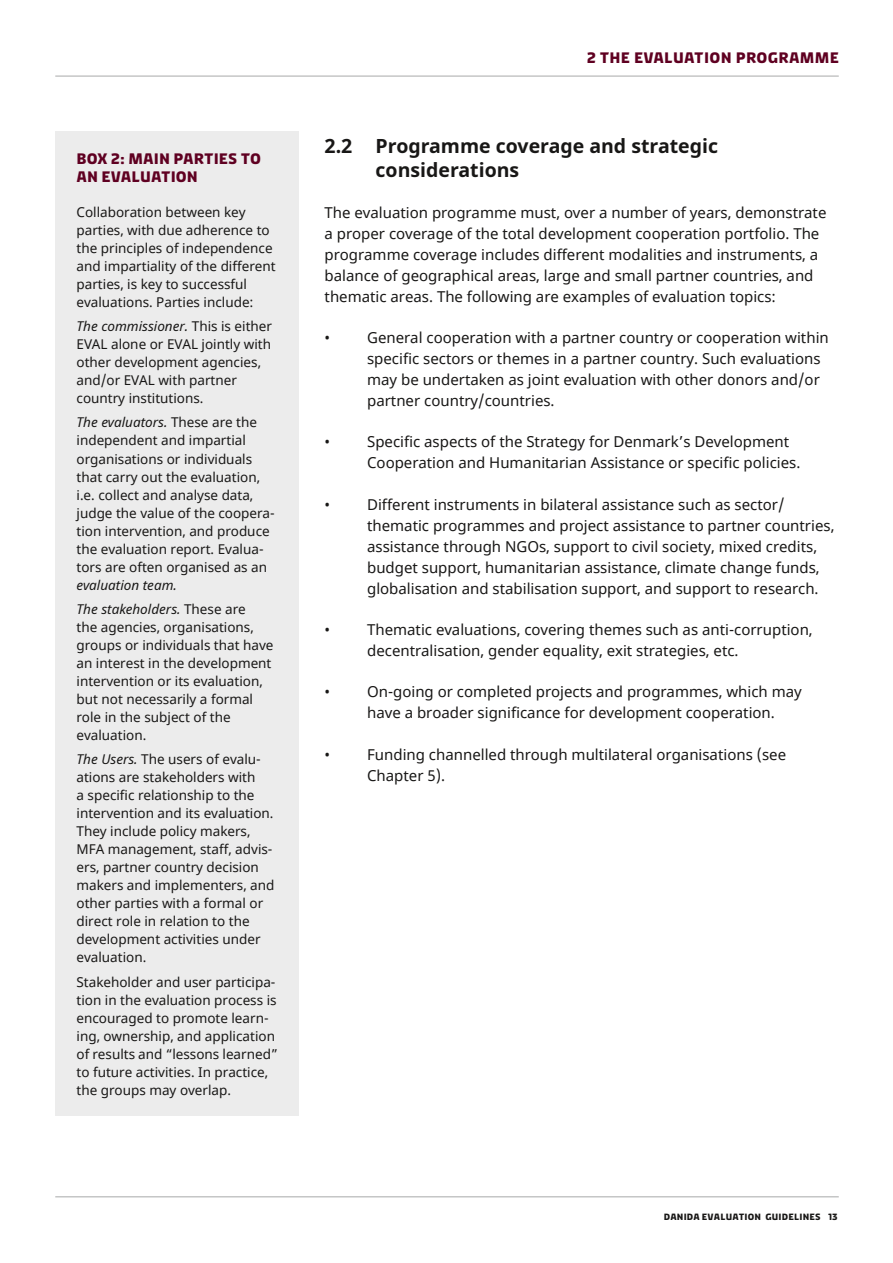
<style>
.page{position:relative;width:893px;height:1263px;background:#fff}
.page>*{position:absolute;margin:0;border:0;box-sizing:border-box;transform-origin:0 0}
.t1{font:700 19.5px/24px "Noto Sans";color:#181716}
.Body_Noto_serif{font:15px/21px "Noto Sans";color:#181716}
.Boks_RU_m_TOC{font:700 15px/18px "Diplomacy";color:#5f0021}
.Trompet{font:700 15px "Diplomacy";letter-spacing:.02em;color:#5f0021}
.Table_text{font:13.5px/18px "Noto Sans";color:#181716}
.t2{font:700 9px "Diplomacy";letter-spacing:.02em;color:#181716}
.s1{font-style:italic}
</style>
<div class="page">
<hr style="left:55px;top:75px;width:784px;height:2px;background:#c5c6c6">
<hr style="left:55px;top:1196px;width:784px;height:1px;background:#c5c6c6">
<div style="left:55px;top:132px;width:244px;height:984px;background:#ececec"></div>
<p class="Boks_RU_m_TOC" style="left:77px;top:149px;width:186px">BOX 2: MAIN PARTIES TO<br>AN EVALUATION</p>
<p class="Table_text" style="left:77px;top:203px;width:201px">Collaboration between key parties, with due adherence to the principles of independence and impartiality of the different parties, is key to successful evaluations. Parties include:</p>
<p class="Table_text" style="left:77px;top:318px;width:197px"><span class="s1">The commissioner.</span> This is either<br>EVAL alone or EVAL jointly with other development agencies, and/or EVAL with partner country institutions.</p>
<p class="Table_text" style="left:77px;top:414px;width:200px"><span class="s1">The evaluators.</span> These are the independent and impartial organisations or individuals that carry out the evaluation, i.e. collect and analyse data, judge the value of the coopera&shy;tion intervention, and produce the evaluation report. Evalua&shy;tors are often organised as an <span class="s1">evaluation team.</span></p>
<p class="Table_text" style="left:77px;top:600px;width:198px"><span class="s1">The stakeholders.</span> These are<br>the agencies, organisations, groups or individuals that have an interest in the development intervention or its evaluation, but not necessarily a formal role in the subject of the evaluation.</p>
<p class="Table_text" style="left:77px;top:751px;width:199px"><span class="s1">The Users.</span> The users of evalu&shy;ations are stakeholders with<br>a specific relationship to the intervention and its evaluation.<br>They include policy makers,<br>MFA management, staff, advis&shy;ers, partner country decision makers and implementers, and other parties with a formal or direct role in relation to the development activities under evaluation.</p>
<p class="Table_text" style="left:77px;top:973px;width:203px">Stakeholder and user participa&shy;tion in the evaluation process is encouraged to promote learn&shy;ing, ownership, and application of results and “lessons learned” to future activities. In practice, the groups may overlap.</p>
<p class="Trompet" style="left:587px;top:48px;width:254px">2 THE EVALUATION PROGRAMME</p>
<p class="t1" style="left:376px;top:134px;width:344px;text-indent:-51px">2.2 Programme coverage and strategic considerations</p>
<p class="Body_Noto_serif" style="left:325px;top:202px;width:503px">The evaluation programme must, over a number of years, demonstrate a proper coverage of the total development cooperation portfolio. The programme coverage includes different modalities and instruments, a balance of geographical areas, large and small partner countries, and thematic areas. The following are examples of evaluation topics:</p>
<p class="Body_Noto_serif" style="left:325px;top:328px;width:7px">•</p>
<p class="Body_Noto_serif" style="left:367px;top:328px;width:463px">General cooperation with a partner country or cooperation within specific sectors or themes in a partner country. Such evaluations may be undertaken as joint evaluation with other donors and/or partner country/countries.</p>
<p class="Body_Noto_serif" style="left:325px;top:432px;width:7px">•</p>
<p class="Body_Noto_serif" style="left:367px;top:432px;width:435px">Specific aspects of the Strategy for Denmark’s Development<br>Cooperation and Humanitarian Assistance or specific policies.</p>
<p class="Body_Noto_serif" style="left:325px;top:494px;width:7px">•</p>
<p class="Body_Noto_serif" style="left:367px;top:494px;width:469px">Different instruments in bilateral assistance such as sector/ thematic programmes and project assistance to partner countries, assistance through NGOs, support to civil society, mixed credits, budget support, humanitarian assistance, climate change funds, globalisation and stabilisation support, and support to research.</p>
<p class="Body_Noto_serif" style="left:325px;top:619px;width:7px">•</p>
<p class="Body_Noto_serif" style="left:367px;top:619px;width:447px">Thematic evaluations, covering themes such as anti-corruption, decentralisation, gender equality, exit strategies, etc.</p>
<p class="Body_Noto_serif" style="left:325px;top:682px;width:7px">•</p>
<p class="Body_Noto_serif" style="left:367px;top:682px;width:436px">On-going or completed projects and programmes, which may have a broader significance for development cooperation.</p>
<p class="Body_Noto_serif" style="left:325px;top:744px;width:7px">•</p>
<p class="Body_Noto_serif" style="left:367px;top:744px;width:421px">Funding channelled through multilateral organisations (see<br>Chapter 5).</p>
<p class="t2" style="left:664px;top:1211px;width:175px">DANIDA EVALUATION GUIDELINES 13</p>
</div>
